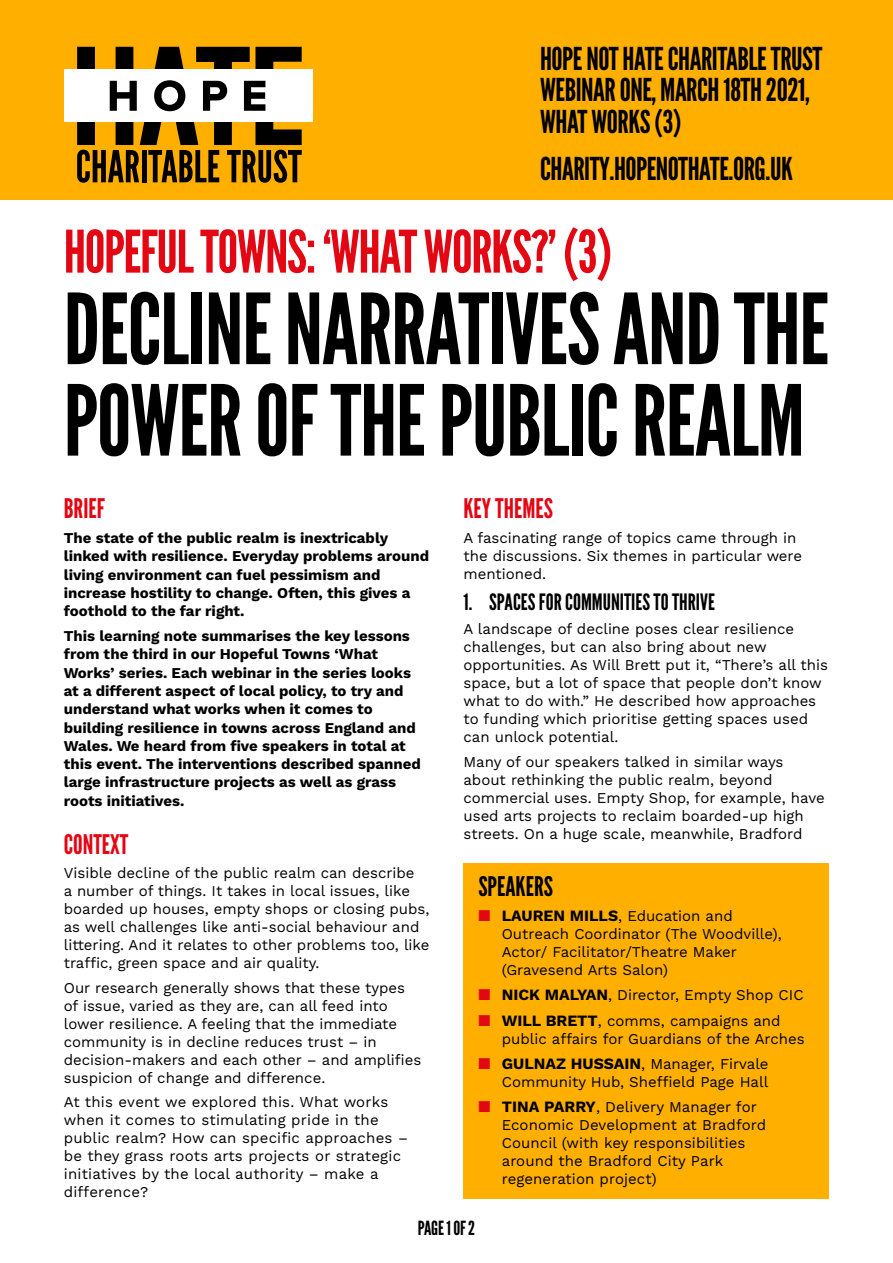
<style>
.page{position:relative;width:893px;height:1263px;background:#fff}
.page>*{position:absolute;margin:0;border:0;box-sizing:border-box;transform-origin:0 0}
.t1{font:97.5px/91.5px "League Gothic";letter-spacing:-.01em;color:#000}
.t2{font:58.5px "League Gothic";letter-spacing:-.02em;color:#e30613}
.t3{font:31.5px/31.5px "League Gothic";letter-spacing:-.015em;color:#000}
.t4{font:27px "League Gothic";color:#e30613}
.t5{font:27px "League Gothic";color:#000}
.t6{font:22.5px "League Gothic";color:#000}
.t7{font:19.5px "League Gothic";letter-spacing:-.015em;color:#000}
.t8{font:15px/18px "Work Sans";color:#000}
.t9{font:700 15px/18.3px "Work Sans";color:#000}
.s1{color:#e30613}
.s2{font-weight:700;font-size:15.75px}
</style>
<div class="page">
<div style="left:0;top:0;width:893px;height:200px;background:#ffaf00"></div>
<div style="left:64px;top:69px;width:249px;height:53px;background:#fff"></div>
<svg style="left:77px;top:47px;width:225px;height:136px"></svg>
<div style="left:463px;top:863px;width:366px;height:336px;background:#ffaf00"></div>
<h3 class="t3" style="left:540px;top:43px;width:284px">HOPE NOT HATE CHARITABLE TRUST<br>WEBINAR ONE, MARCH 18TH 2021,<br>WHAT WORKS (3)</h3>
<h3 class="t3" style="left:540px;top:154px;width:254px">CHARITY.HOPENOTHATE.ORG.UK</h3>
<h2 class="t2" style="left:64px;top:217px;width:550px">HOPEFUL TOWNS: ‘WHAT WORKS?’ (3)</h2>
<h1 class="t1" style="left:64px;top:284px;width:767px">DECLINE NARRATIVES AND THE<br>POWER OF THE PUBLIC REALM</h1>
<h3 class="t4" style="left:64px;top:493px;width:43px">BRIEF</h3>
<p class="t9" style="left:64px;top:528px;width:367px">The state of the public realm is inextricably linked with resilience. Everyday problems around living environment can fuel pessimism and increase hostility to change. Often, this gives a foothold to the far right.</p>
<p class="t9" style="left:64px;top:626px;width:359px">This learning note summarises the key lessons from the third in our Hopeful Towns ‘What Works’ series. Each webinar in the series looks at a different aspect of local policy, to try and understand what works when it comes to building resilience in towns across England and Wales. We heard from five speakers in total at this event. The interventions described spanned large infrastructure projects as well as grass roots initiatives.</p>
<h3 class="t4" style="left:64px;top:828px;width:66px">CONTEXT</h3>
<p class="t8" style="left:64px;top:864px;width:367px">Visible decline of the public realm can describe<br>a number of things. It takes in local issues, like boarded up houses, empty shops or closing pubs, as well challenges like anti-social behaviour and littering. And it relates to other problems too, like traffic, green space and air quality.</p>
<p class="t8" style="left:64px;top:978px;width:359px">Our research generally shows that these types of issue, varied as they are, can all feed into lower resilience. A feeling that the immediate community is in decline reduces trust – in decision-makers and each other – and amplifies suspicion of change and difference.</p>
<p class="t8" style="left:64px;top:1092px;width:346px">At this event we explored this. What works when it comes to stimulating pride in the public realm? How can specific approaches – be they grass roots arts projects or strategic initiatives by the local authority – make a difference?</p>
<h3 class="t4" style="left:463px;top:493px;width:91px">KEY THEMES</h3>
<p class="t8" style="left:463px;top:528px;width:340px">A fascinating range of topics came through in the discussions. Six themes in particular were mentioned.</p>
<h3 class="t6" style="left:463px;top:589px;width:253px">1. SPACES FOR COMMUNITIES TO THRIVE</h3>
<p class="t8" style="left:463px;top:620px;width:366px">A landscape of decline poses clear resilience challenges, but can also bring about new opportunities. As Will Brett put it, “There’s all this space, but a lot of space that people don’t know what to do with.” He described how approaches to funding which prioritise getting spaces used can unlock potential.</p>
<p class="t8" style="left:463px;top:752px;width:363px">Many of our speakers talked in similar ways about rethinking the public realm, beyond commercial uses. Empty Shop, for example, have used arts projects to reclaim boarded-up high streets. On a huge scale, meanwhile, Bradford</p>
<h3 class="t5" style="left:478px;top:870px;width:76px">SPEAKERS</h3>
<p class="t8" style="left:502px;top:906px;width:281px;text-indent:-23px"><span class="s1">■</span> <span class="s2">LAUREN MILLS</span>, Education and<br>Outreach Coordinator (The Woodville),<br>Actor/ Facilitator/Theatre Maker (Gravesend Arts Salon)</p>
<p class="t8" style="left:478px;top:986px;width:327px"><span class="s1">■</span> <span class="s2">NICK MALYAN</span>, Director, Empty Shop CIC</p>
<p class="t8" style="left:502px;top:1011px;width:304px;text-indent:-23px"><span class="s1">■</span> <span class="s2">WILL BRETT</span>, comms, campaigns and public affairs for Guardians of the Arches</p>
<p class="t8" style="left:478px;top:1054px;width:292px;text-align:right"><span class="s1">■</span> <span class="s2">GULNAZ HUSSAIN</span>, Manager, Firvale<br>Community Hub, Sheffield Page Hall</p>
<p class="t8" style="left:502px;top:1097px;width:266px;text-indent:-23px"><span class="s1">■</span> <span class="s2">TINA PARRY</span>, Delivery Manager for<br>Economic Development at Bradford<br>Council (with key responsibilities around the Bradford City Park regeneration project)</p>
<h3 class="t7" style="left:418px;top:1216px;width:59px">PAGE 1 OF 2</h3>
</div>
